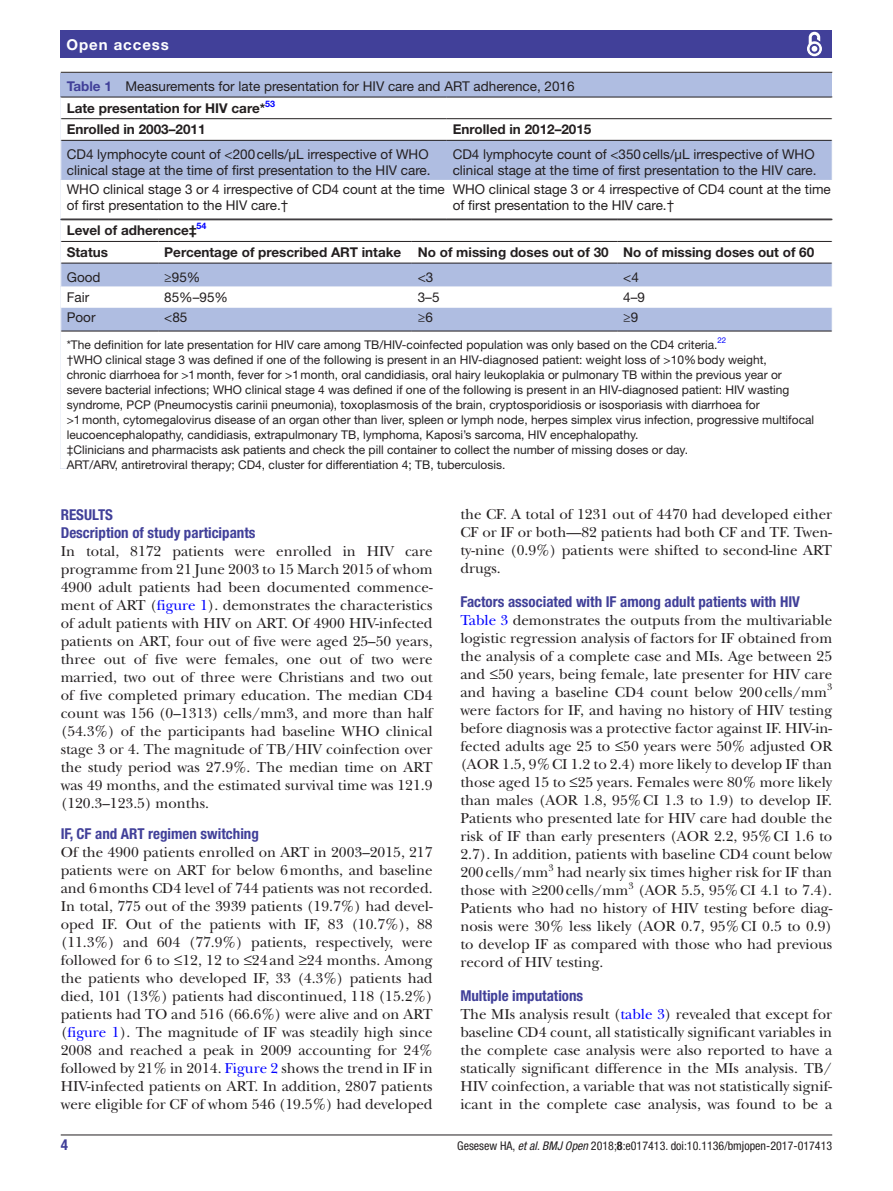
<style>
.page{position:relative;width:893px;height:1191px;background:#fff}
.page>*{position:absolute;margin:0;border:0;box-sizing:border-box;transform-origin:0 0}
.t1{font:15px/18px "New Baskerville";color:#231f20;text-align:justify}
.t2{font:700 condensed 15px/18px "Helvetica Neue LT Std";color:#414099}
.t3{font:700 15px "Helvetica Neue LT Std";letter-spacing:.065em;color:#fff}
.t4{font:13.5px/16.2px "Helvetica Neue LT Std";color:#231f20}
.t5{font:700 13.5px/21.6px "Helvetica Neue LT Std";color:#231f20}
.t6{font:12px/15px "Helvetica Neue LT Std";color:#231f20}
.t7{font:condensed 12px "Helvetica Neue LT Std";color:#231f20}
.t8{font:9.9px "New Baskerville";color:#231f20}
.t9{font:7.95px "Helvetica Neue LT Std";color:#00f}
.s1{font-weight:700;color:#414099}
.s2{font-weight:700}
.s3{color:#00f}
.s4{font-style:italic}
</style>
<div class="page">
<hr style="left:61px;top:1134px;width:771px;height:1px;background:#231f20">
<div style="left:61px;top:31px;width:771px;height:27px;background:#414099"></div>
<svg style="left:807px;top:31px;width:15px;height:26px"></svg>
<div style="left:61px;top:73px;width:771px;height:395px;background:#afbde1"></div>
<hr style="left:61px;top:72px;width:771px;height:1px;background:#231f20">
<div style="left:61px;top:180px;width:771px;height:39px;background:#fff"></div>
<svg style="left:60px;top:97px;width:773px;height:83px"></svg>
<hr style="left:832px;top:140px;width:1px;height:40px;background:#fff">
<div style="left:61px;top:220px;width:771px;height:248px;background:#fff"></div>
<svg style="left:61px;top:264px;width:771px;height:67px"></svg>
<hr style="left:61px;top:219px;width:97px;height:1px;background:#231f20">
<hr style="left:158px;top:219px;width:254px;height:1px;background:#231f20">
<hr style="left:412px;top:219px;width:205px;height:1px;background:#231f20">
<hr style="left:617px;top:219px;width:215px;height:1px;background:#231f20">
<hr style="left:61px;top:241px;width:97px;height:1px;background:#231f20">
<hr style="left:61px;top:263px;width:97px;height:1px;background:#231f20">
<hr style="left:158px;top:241px;width:254px;height:1px;background:#231f20">
<hr style="left:158px;top:263px;width:254px;height:1px;background:#231f20">
<hr style="left:412px;top:241px;width:205px;height:1px;background:#231f20">
<hr style="left:412px;top:263px;width:205px;height:1px;background:#231f20">
<hr style="left:617px;top:241px;width:215px;height:1px;background:#231f20">
<hr style="left:617px;top:263px;width:215px;height:1px;background:#231f20">
<hr style="left:158px;top:331px;width:254px;height:1px;background:#231f20">
<hr style="left:412px;top:331px;width:205px;height:1px;background:#231f20">
<hr style="left:61px;top:331px;width:97px;height:1px;background:#231f20">
<hr style="left:617px;top:331px;width:215px;height:1px;background:#231f20">
<svg style="left:60px;top:220px;width:1px;height:111px"></svg>
<hr style="left:67px;top:348px;width:765px;height:1px;background:#fff">
<hr style="left:67px;top:438px;width:765px;height:1px;background:#fff">
<hr style="left:67px;top:453px;width:765px;height:1px;background:#fff">
<p class="t3" style="left:66px;top:35px;width:104px">Open access</p>
<p class="t4" style="left:67px;top:75px;width:509px;line-height:21.9px"><span class="s1">Table 1</span> Measurements for late presentation for HIV care and ART adherence, 2016<br><span class="s2">Late presentation for HIV care*</span><sup>53<br></sup><span class="s2">Enrolled in 2003–2011</span></p>
<p class="t5" style="left:453px;top:118px;width:140px">Enrolled in 2012–2015</p>
<p class="t4" style="left:67px;top:146px;width:365px">CD4 lymphocyte count of &lt;200cells/µL irrespective of WHO clinical stage at the time of first presentation to the HIV care.</p>
<p class="t4" style="left:453px;top:146px;width:365px">CD4 lymphocyte count of &lt;350cells/µL irrespective of WHO clinical stage at the time of first presentation to the HIV care.</p>
<p class="t4" style="left:67px;top:181px;width:380px">WHO clinical stage 3 or 4 irrespective of CD4 count at the time of first presentation to the HIV care.†</p>
<p class="t4" style="left:453px;top:181px;width:380px">WHO clinical stage 3 or 4 irrespective of CD4 count at the time of first presentation to the HIV care.†</p>
<p class="t5" style="left:67px;top:219px;width:141px">Level of adherence‡<sup>54<br></sup>Status</p>
<p class="t5" style="left:164px;top:241px;width:651px">Percentage of prescribed ART intake No of missing doses out of 30 No of missing doses out of 60</p>
<p class="t4" style="left:67px;top:269px;width:35px">Good</p>
<p class="t4" style="left:164px;top:269px;width:38px">≥95%</p>
<p class="t4" style="left:418px;top:269px;width:17px">&lt;3</p>
<p class="t4" style="left:623px;top:269px;width:17px">&lt;4</p>
<p class="t4" style="left:67px;top:289px;width:24px">Fair</p>
<p class="t4" style="left:164px;top:289px;width:65px">85%–95%</p>
<p class="t4" style="left:418px;top:289px;width:23px">3–5</p>
<p class="t4" style="left:623px;top:289px;width:23px">4–9</p>
<p class="t4" style="left:67px;top:309px;width:30px">Poor</p>
<p class="t4" style="left:164px;top:309px;width:25px">&lt;85</p>
<p class="t4" style="left:418px;top:309px;width:17px">≥6</p>
<p class="t4" style="left:623px;top:309px;width:17px">≥9</p>
<p class="t6" style="left:67px;top:337px;width:652px">*The definition for late presentation for HIV care among TB/HIV-coinfected population was only based on the CD4 criteria.</p>
<p class="t9" style="left:717px;top:336px;width:10px">22</p>
<p class="t6" style="left:67px;top:352px;width:749px">†WHO clinical stage 3 was defined if one of the following is present in an HIV-diagnosed patient: weight loss of &gt;10%body weight,<br>chronic diarrhoea for &gt;1month, fever for &gt;1month, oral candidiasis, oral hairy leukoplakia or pulmonary TB within the previous year or severe bacterial infections; WHO clinical stage 4 was defined if one of the following is present in an HIV-diagnosed patient: HIV wasting syndrome, PCP (Pneumocystis carinii pneumonia), toxoplasmosis of the brain, cryptosporidiosis or isosporiasis with diarrhoea for &gt;1month, cytomegalovirus disease of an organ other than liver, spleen or lymph node, herpes simplex virus infection, progressive multifocal leucoencephalopathy, candidiasis, extrapulmonary TB, lymphoma, Kaposi’s sarcoma, HIV encephalopathy.<br>‡Clinicians and pharmacists ask patients and check the pill container to collect the number of missing doses or day.<br>ART/ARV, antiretroviral therapy; CD4, cluster for differentiation 4; TB, tuberculosis.</p>
<p class="t2" style="left:61px;top:505px;width:196px">Results<br>Description of study participants</p>
<p class="t1" style="left:61px;top:542px;width:373px">In total, 8172 patients were enrolled in HIV care programme from 21 June 2003 to 15 March 2015 of whom 4900 adult patients had been documented commence&shy;ment of ART (<span class="s3">figure 1</span>). demonstrates the characteristics of adult patients with HIV on ART. Of 4900 HIV-infected patients on ART, four out of five were aged 25–50 years, three out of five were females, one out of two were married, two out of three were Christians and two out of five completed primary education. The median CD4 count was 156 (0–1313) cells/mm3, and more than half (54.3%) of the participants had baseline WHO clinical stage 3 or 4. The magnitude of TB/HIV coinfection over the study period was 27.9%. The median time on ART was 49 months, and the estimated survival time was 121.9 (120.3–123.5) months.</p>
<p class="t2" style="left:61px;top:824px;width:200px">IF, CF and ART regimen switching</p>
<p class="t1" style="left:61px;top:843px;width:373px">Of the 4900 patients enrolled on ART in 2003–2015, 217 patients were on ART for below 6months, and baseline and 6months CD4 level of 744 patients was not recorded.<br>In total, 775 out of the 3939 patients (19.7%) had devel&shy;oped IF. Out of the patients with IF, 83 (10.7%), 88 (11.3%) and 604 (77.9%) patients, respectively, were followed for 6 to ≤12, 12 to ≤24and ≥24 months. Among the patients who developed IF, 33 (4.3%) patients had died, 101 (13%) patients had discontinued, 118 (15.2%) patients had TO and 516 (66.6%) were alive and on ART (<span class="s3">figure 1</span>). The magnitude of IF was steadily high since 2008 and reached a peak in 2009 accounting for 24% followed by 21% in 2014. <span class="s3">Figure 2</span> shows the trend in IF in HIV-infected patients on ART. In addition, 2807 patients were eligible for CF of whom 546 (19.5%) had developed</p>
<p class="t1" style="left:460px;top:505px;width:373px">the CF. A total of 1231 out of 4470 had developed either CF or IF or both—82 patients had both CF and TF. Twen&shy;ty-nine (0.9%) patients were shifted to second-line ART drugs.</p>
<p class="t2" style="left:460px;top:592px;width:341px">Factors associated with IF among adult patients with HIV</p>
<p class="t1" style="left:460px;top:611px;width:373px"><span class="s3">Table 3</span> demonstrates the outputs from the multivariable logistic regression analysis of factors for IF obtained from the analysis of a complete case and MIs. Age between 25 and ≤50 years, being female, late presenter for HIV care and having a baseline CD4 count below 200cells/mm</p>
<p class="t8" style="left:827px;top:681px;width:7px">3</p>
<p class="t1" style="left:460px;top:701px;width:373px">were factors for IF, and having no history of HIV testing before diagnosis was a protective factor against IF. HIV-in&shy;fected adults age 25 to ≤50 years were 50% adjusted OR (AOR 1.5, 9%CI 1.2 to 2.4) more likely to develop IF than those aged 15 to ≤25 years. Females were 80% more likely than males (AOR 1.8, 95%CI 1.3 to 1.9) to develop IF.<br>Patients who presented late for HIV care had double the risk of IF than early presenters (AOR 2.2, 95%CI 1.6 to 2.7). In addition, patients with baseline CD4 count below 200cells/mm<sup>3</sup> had nearly six times higher risk for IF than those with ≥200cells/mm</p>
<p class="t8" style="left:628px;top:879px;width:7px">3</p>
<p class="t1" style="left:460px;top:881px;width:373px;text-indent:178px">(AOR 5.5, 95%CI 4.1 to 7.4).<br>Patients who had no history of HIV testing before diag&shy;nosis were 30% less likely (AOR 0.7, 95%CI 0.5 to 0.9) to develop IF as compared with those who had previous record of HIV testing.</p>
<p class="t2" style="left:460px;top:986px;width:124px">Multiple imputations</p>
<p class="t1" style="left:460px;top:1005px;width:373px">The MIs analysis result (<span class="s3">table 3</span>) revealed that except for baseline CD4 count, all statistically significant variables in the complete case analysis were also reported to have a statically significant difference in the MIs analysis. TB/ HIV coinfection, a variable that was not statistically signif&shy;icant in the complete case analysis, was found to be a</p>
<p class="t2" style="left:61px;top:1135px;width:9px">4</p>
<p class="t7" style="left:457px;top:1138px;width:376px">Gesesew HA, <span class="s4">et al</span>. <span class="s4">BMJ Open</span> 2018;<span class="s2">8</span>:e017413. doi:10.1136/bmjopen-2017-017413</p>
</div>
